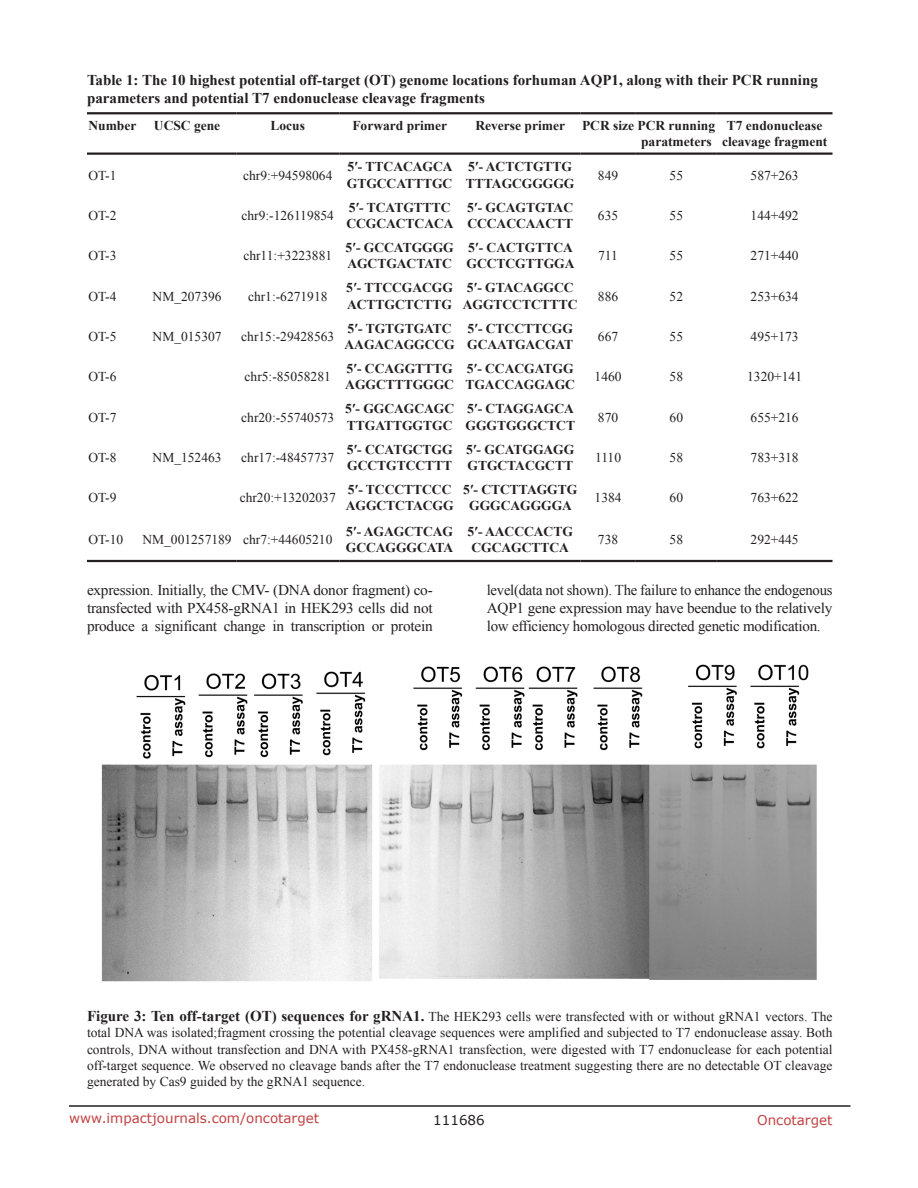
<style>
.page{position:relative;width:918px;height:1188px;background:#fff}
.page>*{position:absolute;margin:0;border:0;box-sizing:border-box;transform-origin:0 0}
.BodyText{font:15px/18px "Times New Roman";letter-spacing:-.015em;color:#231f20;text-align:justify}
.Table_head{font:700 15px/18px "Times New Roman";color:#231f20}
.figuretext{font:13.5px/16.2px "Times New Roman";color:#231f20;text-align:justify}
.Table_head-2{font:700 13.5px/16.2px "Times New Roman";color:#231f20}
.TableText1{font:13.5px "Times New Roman";color:#231f20}
.Table_head_centre{font:700 13.5px/16.2px "Times New Roman";color:#231f20;text-align:center}
.TableText1_Center{font:13.5px "Times New Roman";color:#231f20}
.TableText1_Center-2{font:700 13.5px/16.2px "Times New Roman";color:#231f20}
.t1{font:13.5px "Verdana";color:#c24141}
.t2{font:13.5px "Verdana";color:#231f20}
.s1{font-weight:700;font-size:15px}
</style>
<div class="page">
<hr style="left:69px;top:1105px;width:781px;height:2px;background:#231f20">
<svg style="left:87px;top:114px;width:745px;height:39px"></svg>
<hr style="left:87px;top:112px;width:51px;height:2px;background:#231f20">
<hr style="left:138px;top:112px;width:98px;height:2px;background:#231f20">
<hr style="left:236px;top:112px;width:103px;height:2px;background:#231f20">
<hr style="left:339px;top:112px;width:121px;height:2px;background:#231f20">
<hr style="left:460px;top:112px;width:120px;height:2px;background:#231f20">
<hr style="left:580px;top:112px;width:56px;height:2px;background:#231f20">
<hr style="left:636px;top:112px;width:81px;height:2px;background:#231f20">
<hr style="left:717px;top:112px;width:116px;height:2px;background:#231f20">
<hr style="left:87px;top:153px;width:51px;height:2px;background:#231f20">
<hr style="left:138px;top:153px;width:98px;height:2px;background:#231f20">
<hr style="left:236px;top:153px;width:103px;height:2px;background:#231f20">
<hr style="left:339px;top:153px;width:121px;height:2px;background:#231f20">
<hr style="left:460px;top:153px;width:120px;height:2px;background:#231f20">
<hr style="left:580px;top:153px;width:56px;height:2px;background:#231f20">
<hr style="left:636px;top:153px;width:81px;height:2px;background:#231f20">
<hr style="left:717px;top:153px;width:116px;height:2px;background:#231f20">
<hr style="left:87px;top:560px;width:51px;height:2px;background:#231f20">
<hr style="left:138px;top:560px;width:98px;height:2px;background:#231f20">
<hr style="left:236px;top:560px;width:103px;height:2px;background:#231f20">
<hr style="left:339px;top:560px;width:121px;height:2px;background:#231f20">
<hr style="left:460px;top:560px;width:120px;height:2px;background:#231f20">
<hr style="left:580px;top:560px;width:56px;height:2px;background:#231f20">
<hr style="left:636px;top:560px;width:81px;height:2px;background:#231f20">
<hr style="left:717px;top:560px;width:116px;height:2px;background:#231f20">
<img style="left:101px;top:664px;width:716px;height:318px">
<p class="Table_head" style="left:87px;top:71px;width:732px">Table 1: The 10 highest potential off-target (OT) genome locations forhuman AQP1, along with their PCR running parameters and potential T7 endonuclease cleavage fragments</p>
<p class="Table_head-2" style="left:88px;top:117px;width:49px">Number</p>
<p class="Table_head_centre" style="left:154px;top:117px;width:68px">UCSC gene</p>
<p class="Table_head_centre" style="left:271px;top:117px;width:36px">Locus</p>
<p class="Table_head_centre" style="left:352px;top:117px;width:96px">Forward primer</p>
<p class="Table_head_centre" style="left:476px;top:117px;width:91px">Reverse primer</p>
<p class="Table_head_centre" style="left:582px;top:117px;width:135px">PCR size PCR running</p>
<p class="Table_head_centre" style="left:641px;top:133px;width:72px">paratmeters</p>
<p class="Table_head_centre" style="left:722px;top:117px;width:107px">T7 endonuclease cleavage fragment</p>
<p class="TableText1" style="left:88px;top:166px;width:29px">OT-1</p>
<p class="TableText1" style="left:243px;top:166px;width:91px">chr9:+94598064</p>
<p class="Table_head-2" style="left:347px;top:158px;width:107px">5′- TTCACAGCA<br>GTGCCATTTGC</p>
<p class="Table_head-2" style="left:466px;top:158px;width:110px">5′- ACTCTGTTG<br>TTTAGCGGGGG</p>
<p class="TableText1_Center" style="left:598px;top:166px;width:22px">849</p>
<p class="TableText1_Center" style="left:670px;top:166px;width:15px">55</p>
<p class="TableText1" style="left:751px;top:166px;width:50px">587+263</p>
<p class="TableText1" style="left:88px;top:206px;width:29px">OT-2</p>
<p class="TableText1" style="left:242px;top:206px;width:94px">chr9:-126119854</p>
<p class="Table_head-2" style="left:346px;top:199px;width:109px">5′- TCATGTTTC<br>CCGCACTCACA</p>
<p class="Table_head-2" style="left:467px;top:199px;width:107px">5′- GCAGTGTAC<br>CCCACCAACTT</p>
<p class="TableText1_Center" style="left:598px;top:206px;width:22px">635</p>
<p class="TableText1_Center" style="left:670px;top:206px;width:15px">55</p>
<p class="TableText1" style="left:751px;top:206px;width:50px">144+492</p>
<p class="TableText1" style="left:88px;top:247px;width:29px">OT-3</p>
<p class="TableText1" style="left:243px;top:247px;width:90px">chr11:+3223881</p>
<p class="Table_head-2" style="left:346px;top:239px;width:110px">5′- GCCATGGGG<br>AGCTGACTATC</p>
<p class="Table_head-2" style="left:467px;top:239px;width:110px">5′- CACTGTTCA<br>GCCTCGTTGGA</p>
<p class="TableText1_Center" style="left:598px;top:247px;width:21px">711</p>
<p class="TableText1_Center" style="left:670px;top:247px;width:15px">55</p>
<p class="TableText1" style="left:751px;top:247px;width:50px">271+440</p>
<p class="TableText1" style="left:88px;top:287px;width:29px">OT-4</p>
<p class="TableText1" style="left:153px;top:287px;width:70px">NM_207396</p>
<p class="TableText1" style="left:248px;top:287px;width:81px">chr1:-6271918</p>
<p class="Table_head-2" style="left:346px;top:279px;width:108px">5′- TTCCGACGG<br>ACTTGCTCTTG</p>
<p class="Table_head-2" style="left:463px;top:279px;width:116px;text-align:center">5′- GTACAGGCC<br>AGGTCCTCTTTC</p>
<p class="TableText1_Center" style="left:598px;top:287px;width:22px">886</p>
<p class="TableText1_Center" style="left:670px;top:287px;width:15px">52</p>
<p class="TableText1" style="left:751px;top:287px;width:50px">253+634</p>
<p class="TableText1" style="left:88px;top:327px;width:29px">OT-5</p>
<p class="TableText1" style="left:153px;top:327px;width:70px">NM_015307</p>
<p class="TableText1" style="left:241px;top:327px;width:94px">chr15:-29428563</p>
<p class="Table_head-2" style="left:345px;top:320px;width:112px">5′- TGTGTGATC<br>AAGACAGGCCG</p>
<p class="Table_head-2" style="left:467px;top:320px;width:108px">5′- CTCCTTCGG<br>GCAATGACGAT</p>
<p class="TableText1_Center" style="left:598px;top:327px;width:22px">667</p>
<p class="TableText1_Center" style="left:670px;top:327px;width:15px">55</p>
<p class="TableText1" style="left:751px;top:327px;width:50px">495+173</p>
<p class="TableText1" style="left:88px;top:368px;width:29px">OT-6</p>
<p class="TableText1" style="left:245px;top:368px;width:88px">chr5:-85058281</p>
<p class="Table_head-2" style="left:345px;top:360px;width:110px">5′- CCAGGTTTG<br>AGGCTTTGGGC</p>
<p class="Table_head-2" style="left:465px;top:360px;width:111px">5′- CCACGATGG<br>TGACCAGGAGC</p>
<p class="TableText1_Center" style="left:595px;top:368px;width:28px">1460</p>
<p class="TableText1_Center" style="left:670px;top:368px;width:15px">58</p>
<p class="TableText1" style="left:747px;top:368px;width:56px">1320+141</p>
<p class="TableText1" style="left:88px;top:408px;width:29px">OT-7</p>
<p class="TableText1" style="left:241px;top:408px;width:94px">chr20:-55740573</p>
<p class="Table_head-2" style="left:345px;top:400px;width:111px">5′- GGCAGCAGC<br>TTGATTGGTGC</p>
<p class="Table_head-2" style="left:466px;top:400px;width:111px">5′- CTAGGAGCA<br>GGGTGGGCTCT</p>
<p class="TableText1_Center" style="left:598px;top:408px;width:22px">870</p>
<p class="TableText1_Center" style="left:670px;top:408px;width:15px">60</p>
<p class="TableText1" style="left:751px;top:408px;width:50px">655+216</p>
<p class="TableText1" style="left:88px;top:448px;width:29px">OT-8</p>
<p class="TableText1" style="left:153px;top:448px;width:70px">NM_152463</p>
<p class="TableText1" style="left:241px;top:448px;width:94px">chr17:-48457737</p>
<p class="Table_head-2" style="left:347px;top:441px;width:107px">5′- CCATGCTGG<br>GCCTGTCCTTT</p>
<p class="Table_head-2" style="left:466px;top:441px;width:110px">5′- GCATGGAGG<br>GTGCTACGCTT</p>
<p class="TableText1_Center" style="left:595px;top:448px;width:28px">1110</p>
<p class="TableText1_Center" style="left:670px;top:448px;width:15px">58</p>
<p class="TableText1" style="left:751px;top:448px;width:50px">783+318</p>
<p class="TableText1" style="left:88px;top:489px;width:29px">OT-9</p>
<p class="TableText1" style="left:240px;top:489px;width:98px">chr20:+13202037</p>
<p class="Table_head-2" style="left:346px;top:481px;width:109px">5′- TCCCTTCCC<br>AGGCTCTACGG</p>
<p class="Table_head-2" style="left:463px;top:481px;width:116px;text-align:center">5′- CTCTTAGGTG<br>GGGCAGGGGA</p>
<p class="TableText1_Center" style="left:595px;top:489px;width:28px">1384</p>
<p class="TableText1_Center" style="left:670px;top:489px;width:15px">60</p>
<p class="TableText1" style="left:751px;top:489px;width:50px">763+622</p>
<p class="TableText1" style="left:88px;top:531px;width:36px">OT-10</p>
<p class="TableText1_Center" style="left:142px;top:531px;width:91px">NM_001257189</p>
<p class="TableText1_Center" style="left:243px;top:531px;width:91px">chr7:+44605210</p>
<p class="TableText1_Center-2" style="left:346px;top:523px;width:109px">5′- AGAGCTCAG<br>GCCAGGGCATA</p>
<p class="TableText1_Center-2" style="left:467px;top:523px;width:107px">5′- AACCCACTG<br>CGCAGCTTCA</p>
<p class="TableText1_Center" style="left:598px;top:531px;width:22px">738</p>
<p class="TableText1_Center" style="left:670px;top:531px;width:15px">58</p>
<p class="TableText1_Center" style="left:751px;top:531px;width:50px">292+445</p>
<p class="BodyText" style="left:87px;top:581px;width:347px">expression. Initially, the CMV- (DNA donor fragment) co&shy;transfected with PX458-gRNA1 in HEK293 cells did not produce a significant change in transcription or protein</p>
<p class="BodyText" style="left:487px;top:581px;width:347px">level(data not shown). The failure to enhance the endogenous AQP1 gene expression may have beendue to the relatively low efficiency homologous directed genetic modification.</p>
<p class="figuretext" style="left:87px;top:1008px;width:747px"><span class="s1">Figure 3: Ten off-target (OT) sequences for gRNA1.</span> The HEK293 cells were transfected with or without gRNA1 vectors. The total DNA was isolated;fragment crossing the potential cleavage sequences were amplified and subjected to T7 endonuclease assay. Both controls, DNA without transfection and DNA with PX458-gRNA1 transfection, were digested with T7 endonuclease for each potential off-target sequence. We observed no cleavage bands after the T7 endonuclease treatment suggesting there are no detectable OT cleavage generated by Cas9 guided by the gRNA1 sequence.</p>
<p class="t1" style="left:69px;top:1109px;width:252px">www.impactjournals.com/oncotarget</p>
<p class="t2" style="left:433px;top:1111px;width:53px">111686</p>
<p class="t1" style="left:757px;top:1111px;width:77px">Oncotarget</p>
</div>
